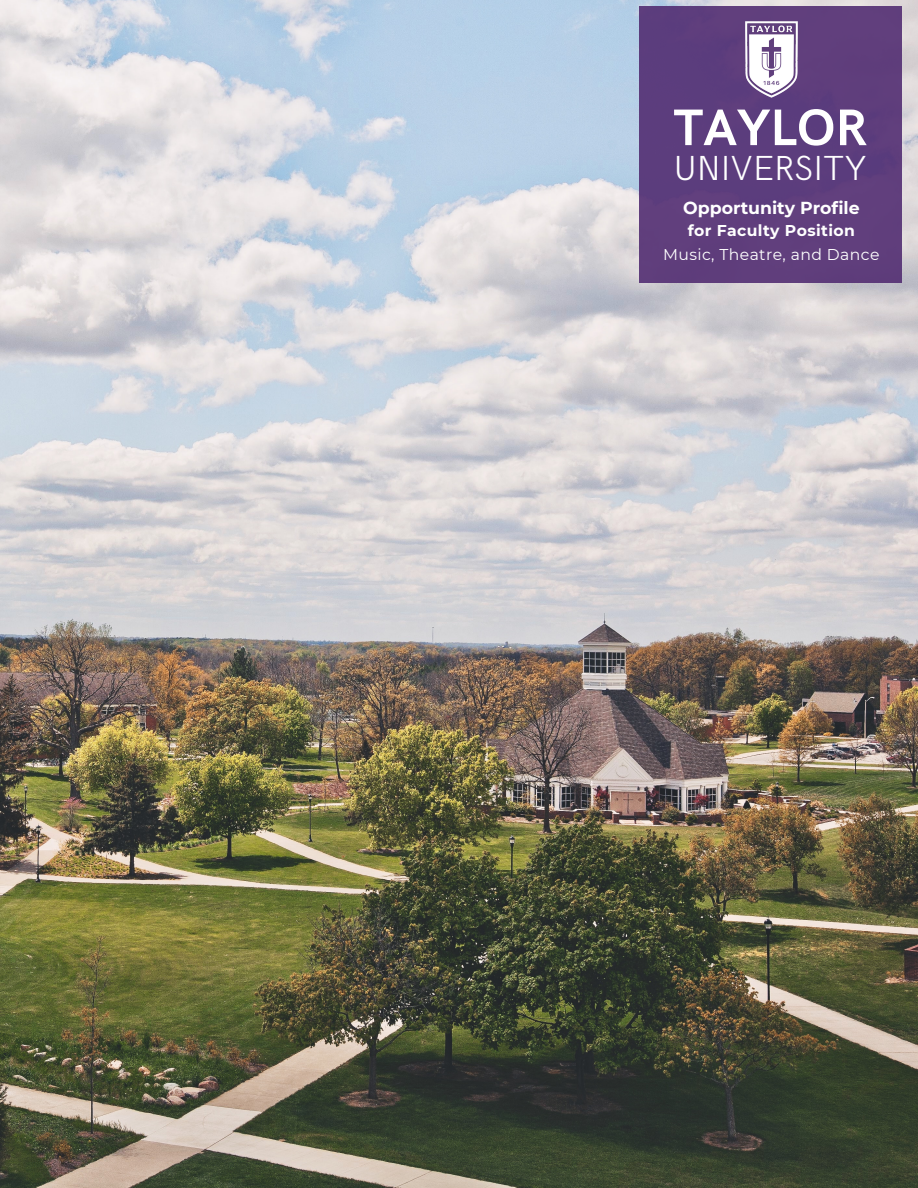
<style>
.page{position:relative;width:918px;height:1188px;background:#fff}
.page>*{position:absolute;margin:0;border:0;box-sizing:border-box;transform-origin:0 0}
.t1{font:700 51.45px "HK Grotesk";color:#fff}
.t2{font:300 34.95px "HK Grotesk";color:#fff}
.t3{font:700 17.4px "Montserrat";color:#fff}
.t4{font:15.6px "Montserrat";letter-spacing:.025em;color:#fff}
.t5{font:700 15.6px "Montserrat";letter-spacing:.025em;color:#fff}
</style>
<div class="page">
<img style="left:0;top:0;width:918px;height:1188px">
<div style="left:639px;top:7px;width:263px;height:276px;background:#5e3d7d"></div>
<img style="left:724px;top:0;width:95px;height:98px">
<p class="t1" style="left:674px;top:99px;width:195px">TAYLOR</p>
<p class="t2" style="left:674px;top:149px;width:194px">UNIVERSITY</p>
<h1 class="t3" style="left:683px;top:197px;width:178px">Opportunity Profile</h1>
<p class="t5" style="left:688px;top:221px;width:169px">for Faculty Position</p>
<p class="t4" style="left:663px;top:245px;width:218px">Music, Theatre, and Dance</p>
</div>
